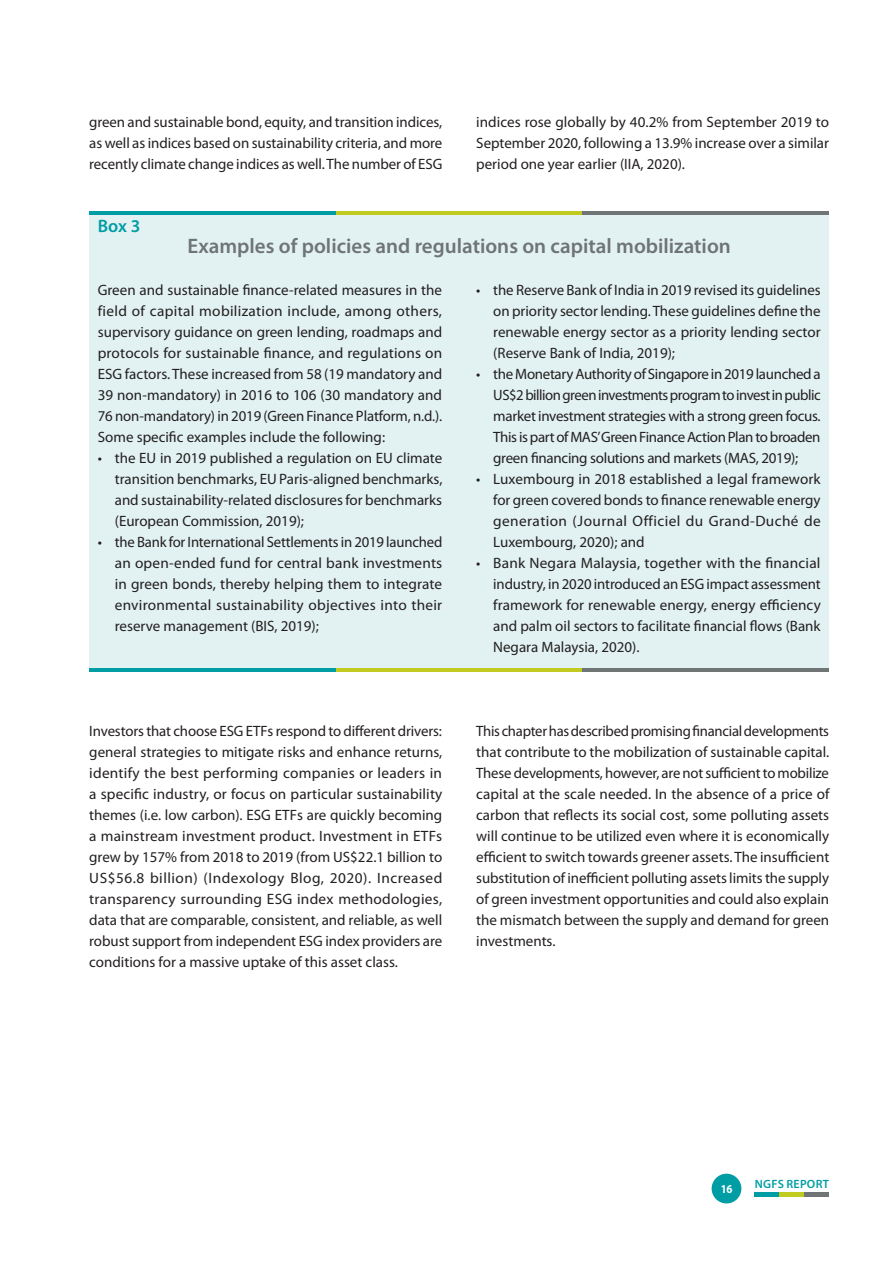
<style>
.page{position:relative;width:893px;height:1263px;background:#fff}
.page>*{position:absolute;margin:0;border:0;box-sizing:border-box;transform-origin:0 0}
.t1{font:600 21px "Myriad Pro";color:#6f7475}
.t2{font:600 18px "Myriad Pro";color:#009da5}
.t3{font:15px/21px "Myriad Pro";color:#231f20;text-align:justify}
.t4{font:600 12px "Myriad Pro";letter-spacing:.02em;color:#009da5}
.t5{font:700 12px "Myriad Pro";color:#fff;scale:.9 1}
</style>
<div class="page">
<div style="left:754px;top:1192px;width:25px;height:5px;background:#009da5"></div>
<div style="left:779px;top:1192px;width:25px;height:5px;background:#c1cb1f"></div>
<div style="left:804px;top:1192px;width:25px;height:5px;background:#6f7475"></div>
<div style="left:712px;top:1174px;width:29px;height:29px;background:#009da5;border-radius:50%"></div>
<div style="left:89px;top:211px;width:740px;height:460px;background:#e2f1f2"></div>
<hr style="left:89px;top:211px;width:247px;height:4px;background:#009da5">
<hr style="left:336px;top:211px;width:247px;height:4px;background:#c1cb1f">
<hr style="left:583px;top:211px;width:246px;height:4px;background:#6f7475">
<hr style="left:89px;top:668px;width:247px;height:4px;background:#009da5">
<hr style="left:336px;top:668px;width:247px;height:4px;background:#c1cb1f">
<hr style="left:583px;top:668px;width:246px;height:4px;background:#6f7475">
<p class="t3" style="left:89px;top:112px;width:354px">green and sustainable bond, equity, and transition indices, as well as indices based on sustainability criteria, and more recently climate change indices as well. The number of ESG</p>
<p class="t3" style="left:476px;top:112px;width:354px">indices rose globally by 40.2% from September 2019 to September 2020, following a 13.9% increase over a similar period one year earlier (IIA, 2020).</p>
<p class="t2" style="left:98px;top:215px;width:44px">Box 3</p>
<h1 class="t1" style="left:188px;top:233px;width:545px">Examples of policies and regulations on capital mobilization</h1>
<p class="t3" style="left:98px;top:280px;width:346px">Green and sustainable finance-related measures in the field of capital mobilization include, among others, supervisory guidance on green lending, roadmaps and protocols for sustainable finance, and regulations on ESG factors. These increased from 58 (19 mandatory and 39 non-mandatory) in 2016 to 106 (30 mandatory and 76 non-mandatory) in 2019 (Green Finance Platform, n.d.).<br>Some specific examples include the following:</p>
<p class="t3" style="left:115px;top:448px;width:329px;text-indent:-17px">• the EU in 2019 published a regulation on EU climate transition benchmarks, EU Paris-aligned benchmarks, and sustainability-related disclosures for benchmarks (European Commission, 2019);</p>
<p class="t3" style="left:115px;top:532px;width:329px;text-indent:-17px">• the Bank for International Settlements in 2019 launched an open-ended fund for central bank investments in green bonds, thereby helping them to integrate environmental sustainability objectives into their reserve management (BIS, 2019);</p>
<p class="t3" style="left:493px;top:280px;width:329px;text-indent:-17px">• the Reserve Bank of India in 2019 revised its guidelines on priority sector lending. These guidelines define the renewable energy sector as a priority lending sector (Reserve Bank of India, 2019);</p>
<p class="t3" style="left:493px;top:364px;width:329px;text-indent:-17px">• the Monetary Authority of Singapore in 2019 launched a US$2 billion green investments program to invest in public market investment strategies with a strong green focus.<br>This is part of MAS’Green Finance Action Plan to broaden green financing solutions and markets (MAS, 2019);</p>
<p class="t3" style="left:493px;top:469px;width:329px;text-indent:-17px">• Luxembourg in 2018 established a legal framework for green covered bonds to finance renewable energy generation (Journal Officiel du Grand-Duché de Luxembourg, 2020); and</p>
<p class="t3" style="left:493px;top:553px;width:329px;text-indent:-17px">• Bank Negara Malaysia, together with the financial industry, in 2020 introduced an ESG impact assessment framework for renewable energy, energy efficiency and palm oil sectors to facilitate financial flows (Bank Negara Malaysia, 2020).</p>
<p class="t3" style="left:89px;top:721px;width:355px">Investors that choose ESG ETFs respond to different drivers: general strategies to mitigate risks and enhance returns, identify the best performing companies or leaders in a specific industry, or focus on particular sustainability themes (i.e. low carbon). ESG ETFs are quickly becoming a mainstream investment product. Investment in ETFs grew by 157% from 2018 to 2019 (from US$22.1 billion to US$56.8 billion) (Indexology Blog, 2020). Increased transparency surrounding ESG index methodologies, data that are comparable, consistent, and reliable, as well robust support from independent ESG index providers are conditions for a massive uptake of this asset class.</p>
<p class="t3" style="left:476px;top:721px;width:355px">This chapter has described promising financial developments that contribute to the mobilization of sustainable capital.<br>These developments, however, are not sufficient to mobilize capital at the scale needed. In the absence of a price of carbon that reflects its social cost, some polluting assets will continue to be utilized even where it is economically efficient to switch towards greener assets. The insufficient substitution of inefficient polluting assets limits the supply of green investment opportunities and could also explain the mismatch between the supply and demand for green investments.</p>
<p class="t5" style="left:721px;top:1181px;width:14px">16</p>
<p class="t4" style="left:755px;top:1177px;width:76px">NGFS REPORT</p>
</div>
